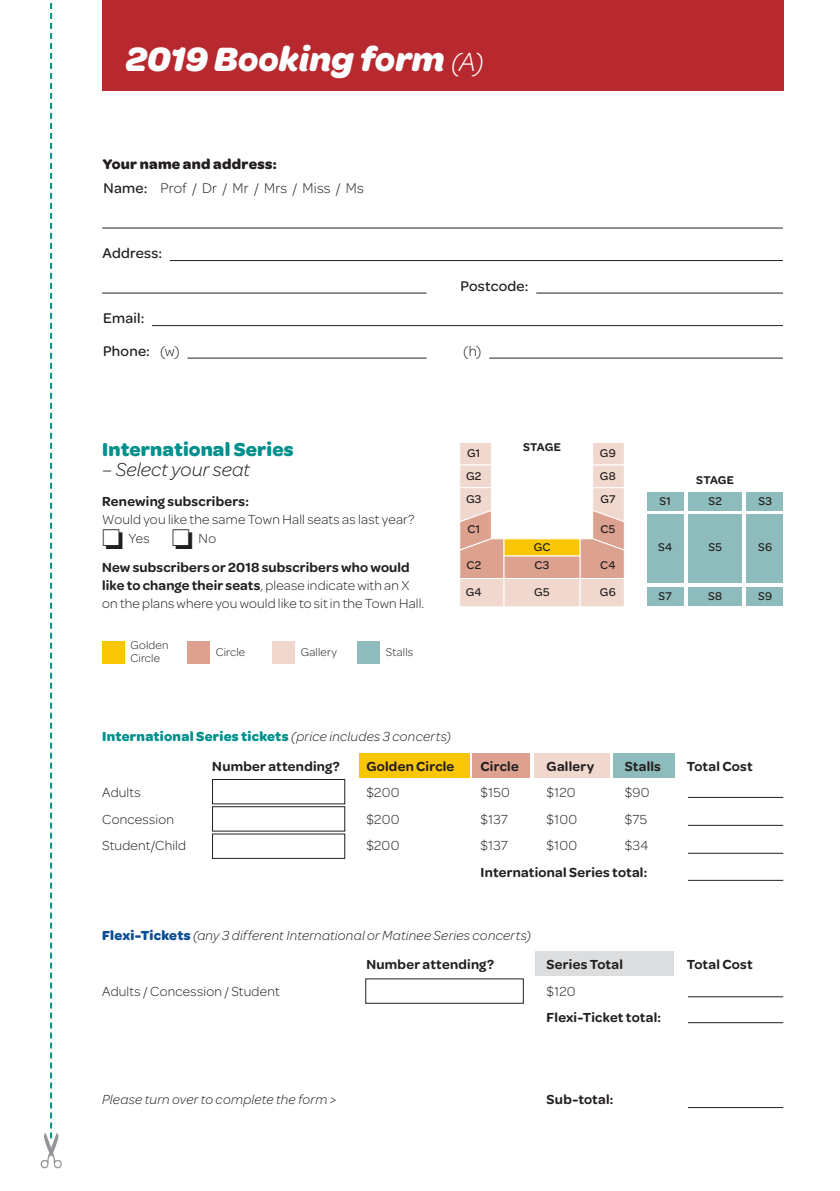
<style>
.page{position:relative;width:840px;height:1191px;background:#fff}
.page>*{position:absolute;margin:0;border:0;box-sizing:border-box;transform-origin:0 0}
.t1{font:italic 700 36px "Omnes";color:#fff}
.t2{font:700 20px "Omnes";letter-spacing:.01em;color:#00908d}
.t3{font:italic 300 20px "Omnes";letter-spacing:.01em;color:#231f20}
.t4{font:300 15px/24px "Omnes";letter-spacing:.015em;color:#231f20}
.t5{font:500 15px/32.6px "Omnes";letter-spacing:.015em;color:#231f20}
.t6{font:300 14px/18px "Omnes";letter-spacing:.015em;color:#231f20}
.t7{font:600 14px "Omnes";letter-spacing:.015em;color:#231f20}
.t8{font:italic 300 14px/29.4px "Omnes";letter-spacing:.02em;color:#231f20}
.t9{font:700 14px/29.4px "Omnes";letter-spacing:.02em;color:#00908d;text-align:center}
.t10{font:500 12px "Omnes";letter-spacing:.025em;color:#231f20}
.t11{font:300 12px/13px "Omnes";letter-spacing:.015em;color:#231f20}
.t12{font:600 12px "Omnes";letter-spacing:.01em;color:#231f20}
.s1{font-weight:300;font-size:28px}
.s2{font-weight:700}
.s3{font-weight:500}
.s4{font-weight:300}
.s5{font-weight:600}
.s6{font-weight:300;font-style:italic;color:#231f20}
.s7{font-weight:600;color:#231f20}
.s8{font-weight:700;font-style:normal;color:#0e4e96}
.s9{font-weight:600;font-style:normal}
</style>
<div class="page">
<div style="left:102px;top:0;width:680px;height:91px;background:#b8292f"></div>
<div style="left:535px;top:951px;width:138px;height:25px;background:#dcddde"></div>
<hr style="left:687px;top:996px;width:95px;height:1px;background:#231f20">
<hr style="left:687px;top:1022px;width:95px;height:1px;background:#231f20">
<hr style="left:687px;top:1107px;width:95px;height:1px;background:#231f20">
<hr style="left:102px;top:228px;width:680px;height:1px;background:#231f20">
<hr style="left:170px;top:260px;width:612px;height:1px;background:#231f20">
<hr style="left:102px;top:293px;width:324px;height:1px;background:#231f20">
<hr style="left:536px;top:293px;width:246px;height:1px;background:#231f20">
<hr style="left:152px;top:325px;width:630px;height:1px;background:#231f20">
<hr style="left:187px;top:358px;width:239px;height:1px;background:#231f20">
<hr style="left:489px;top:358px;width:293px;height:1px;background:#231f20">
<svg style="left:41px;top:3px;width:21px;height:1165px"></svg>
<div style="left:212px;top:806px;width:133px;height:25px;border:1px solid #231f20"></div>
<div style="left:212px;top:779px;width:133px;height:25px;border:1px solid #231f20"></div>
<div style="left:359px;top:753px;width:110px;height:25px;background:#f9c606"></div>
<div style="left:472px;top:753px;width:58px;height:25px;background:#dda28f"></div>
<div style="left:533px;top:753px;width:76px;height:25px;background:#f0d8ce"></div>
<div style="left:612px;top:753px;width:62px;height:25px;background:#8ebcbc"></div>
<hr style="left:687px;top:797px;width:95px;height:1px;background:#231f20">
<hr style="left:687px;top:825px;width:95px;height:1px;background:#231f20">
<hr style="left:687px;top:853px;width:95px;height:1px;background:#231f20">
<hr style="left:687px;top:880px;width:95px;height:1px;background:#231f20">
<div style="left:646px;top:492px;width:37px;height:18px;background:#8ebcbc"></div>
<div style="left:646px;top:515px;width:37px;height:68px;background:#8ebcbc"></div>
<div style="left:646px;top:587px;width:37px;height:18px;background:#8ebcbc"></div>
<div style="left:687px;top:492px;width:54px;height:18px;background:#8ebcbc"></div>
<div style="left:687px;top:515px;width:54px;height:68px;background:#8ebcbc"></div>
<div style="left:687px;top:587px;width:54px;height:18px;background:#8ebcbc"></div>
<div style="left:746px;top:492px;width:36px;height:18px;background:#8ebcbc"></div>
<div style="left:746px;top:515px;width:36px;height:68px;background:#8ebcbc"></div>
<div style="left:746px;top:587px;width:36px;height:18px;background:#8ebcbc"></div>
<div style="left:459px;top:442px;width:32px;height:23px;background:#f0d8ce;border:1px solid #fff"></div>
<div style="left:592px;top:442px;width:32px;height:23px;background:#f0d8ce;border:1px solid #fff"></div>
<div style="left:459px;top:464px;width:32px;height:24px;background:#f0d8ce;border:1px solid #fff"></div>
<div style="left:592px;top:464px;width:32px;height:24px;background:#f0d8ce;border:1px solid #fff"></div>
<svg style="left:459px;top:487px;width:44px;height:91px"></svg>
<svg style="left:580px;top:487px;width:44px;height:91px"></svg>
<div style="left:503px;top:555px;width:77px;height:24px;background:#dda28f;border:1px solid #fff"></div>
<div style="left:503px;top:538px;width:77px;height:18px;background:#f9c606;border:1px solid #fff"></div>
<div style="left:459px;top:578px;width:45px;height:29px;background:#f0d8ce;border:1px solid #fff"></div>
<div style="left:579px;top:578px;width:45px;height:29px;background:#f0d8ce;border:1px solid #fff"></div>
<div style="left:503px;top:578px;width:77px;height:29px;background:#f0d8ce;border:1px solid #fff"></div>
<div style="left:102px;top:641px;width:23px;height:22px;background:#f9c606"></div>
<div style="left:187px;top:641px;width:23px;height:22px;background:#dda28f"></div>
<div style="left:272px;top:641px;width:23px;height:22px;background:#f0d8ce"></div>
<div style="left:357px;top:641px;width:23px;height:22px;background:#8ebcbc"></div>
<h1 class="t1" style="left:126px;top:38px;width:359px">2019 Booking form <span class="s1">(A)</span></h1>
<p class="t4" style="left:103px;top:152px;width:262px"><span class="s2">Your name and address:<br></span><span class="s3">Name:</span> Prof / Dr / Mr / Mrs / Miss / Ms</p>
<p class="t5" style="left:102px;top:237px;width:61px">Address:</p>
<p class="t5" style="left:103px;top:302px;width:78px">Email:<br>Phone: <span class="s4">(w)</span></p>
<h2 class="t2" style="left:102px;top:438px;width:193px">International Series</h2>
<h2 class="t3" style="left:102px;top:459px;width:149px">– Select your seat</h2>
<p class="t7" style="left:102px;top:493px;width:148px">Renewing subscribers:</p>
<p class="t6" style="left:102px;top:510px;width:314px;line-height:19px">Would you like the same Town Hall seats as last year? ❏ Yes ❏ No</p>
<p class="t6" style="left:102px;top:558px;width:323px"><span class="s5">New subscribers or 2018 subscribers who would like to change their seats</span>, please indicate with an X on the plans where you would like to sit in the Town Hall.</p>
<p class="t11" style="left:130px;top:638px;width:40px">Golden<br>Circle</p>
<p class="t11" style="left:215px;top:645px;width:31px">Circle</p>
<p class="t11" style="left:300px;top:645px;width:38px">Gallery</p>
<p class="t11" style="left:386px;top:645px;width:29px">Stalls</p>
<p class="t5" style="left:460px;top:270px;width:69px">Postcode:</p>
<p class="t4" style="left:463px;top:339px;width:20px">(h)</p>
<p class="t12" style="left:523px;top:440px;width:39px">STAGE</p>
<p class="t10" style="left:467px;top:446px;width:15px">G1</p>
<p class="t10" style="left:599px;top:446px;width:17px">G9</p>
<p class="t10" style="left:466px;top:469px;width:17px">G2</p>
<p class="t10" style="left:599px;top:469px;width:17px">G8</p>
<p class="t10" style="left:466px;top:492px;width:17px">G3</p>
<p class="t10" style="left:600px;top:492px;width:16px">G7</p>
<p class="t10" style="left:467px;top:522px;width:14px">C1</p>
<p class="t10" style="left:600px;top:522px;width:16px">C5</p>
<p class="t10" style="left:466px;top:558px;width:16px">C2</p>
<p class="t10" style="left:534px;top:558px;width:16px">C3</p>
<p class="t10" style="left:600px;top:558px;width:17px">C4</p>
<p class="t10" style="left:465px;top:585px;width:17px">G4</p>
<p class="t10" style="left:534px;top:585px;width:17px">G5</p>
<p class="t10" style="left:599px;top:585px;width:17px">G6</p>
<p class="t10" style="left:533px;top:540px;width:18px">GC</p>
<p class="t12" style="left:695px;top:473px;width:39px">STAGE</p>
<p class="t10" style="left:659px;top:494px;width:13px">S1</p>
<p class="t10" style="left:708px;top:494px;width:15px">S2</p>
<p class="t10" style="left:758px;top:494px;width:15px">S3</p>
<p class="t10" style="left:657px;top:540px;width:16px">S4</p>
<p class="t10" style="left:708px;top:540px;width:15px">S5</p>
<p class="t10" style="left:757px;top:540px;width:15px">S6</p>
<p class="t10" style="left:658px;top:589px;width:15px">S7</p>
<p class="t10" style="left:707px;top:589px;width:15px">S8</p>
<p class="t10" style="left:757px;top:589px;width:15px">S9</p>
<p class="t9" style="left:102px;top:722px;width:350px">International Series tickets <span class="s6">(price includes 3 concerts)<br></span><span class="s7">Number attending?</span></p>
<p class="t7" style="left:366px;top:758px;width:89px">Golden Circle</p>
<p class="t7" style="left:480px;top:758px;width:40px">Circle</p>
<p class="t7" style="left:546px;top:758px;width:49px">Gallery</p>
<p class="t7" style="left:624px;top:758px;width:38px">Stalls</p>
<p class="t7" style="left:686px;top:758px;width:67px">Total Cost</p>
<p class="t6" style="left:102px;top:783px;width:40px">Adults</p>
<p class="t6" style="left:366px;top:783px;width:35px">$200</p>
<p class="t6" style="left:480px;top:783px;width:31px">$150</p>
<p class="t6" style="left:546px;top:783px;width:30px">$120</p>
<p class="t6" style="left:624px;top:783px;width:26px">$90</p>
<p class="t6" style="left:102px;top:810px;width:73px">Concession</p>
<p class="t6" style="left:366px;top:810px;width:35px">$200</p>
<p class="t6" style="left:480px;top:810px;width:29px">$137</p>
<p class="t6" style="left:546px;top:810px;width:32px">$100</p>
<p class="t6" style="left:624px;top:810px;width:24px">$75</p>
<p class="t6" style="left:102px;top:836px;width:85px">Student/Child</p>
<p class="t6" style="left:366px;top:836px;width:35px">$200</p>
<p class="t6" style="left:480px;top:836px;width:29px">$137</p>
<p class="t6" style="left:546px;top:836px;width:32px">$100</p>
<p class="t6" style="left:624px;top:836px;width:25px">$34</p>
<p class="t7" style="left:480px;top:864px;width:168px">International Series total:</p>
<p class="t8" style="left:366px;top:920px;width:166px;text-indent:-264px"><span class="s8">Flexi-Tickets</span> (any 3 different International or Matinee Series concerts)<br><span class="s9">Number attending?</span></p>
<p class="t7" style="left:546px;top:956px;width:78px">Series Total</p>
<p class="t7" style="left:686px;top:956px;width:67px">Total Cost</p>
<p class="t6" style="left:102px;top:982px;width:179px">Adults / Concession / Student</p>
<p class="t6" style="left:546px;top:982px;width:30px">$120</p>
<p class="t7" style="left:546px;top:1009px;width:116px">Flexi-Ticket total:</p>
<p class="t8" style="left:102px;top:1085px;width:235px">Please turn over to complete the form &gt;</p>
<p class="t7" style="left:546px;top:1091px;width:68px">Sub-total:</p>
</div>
